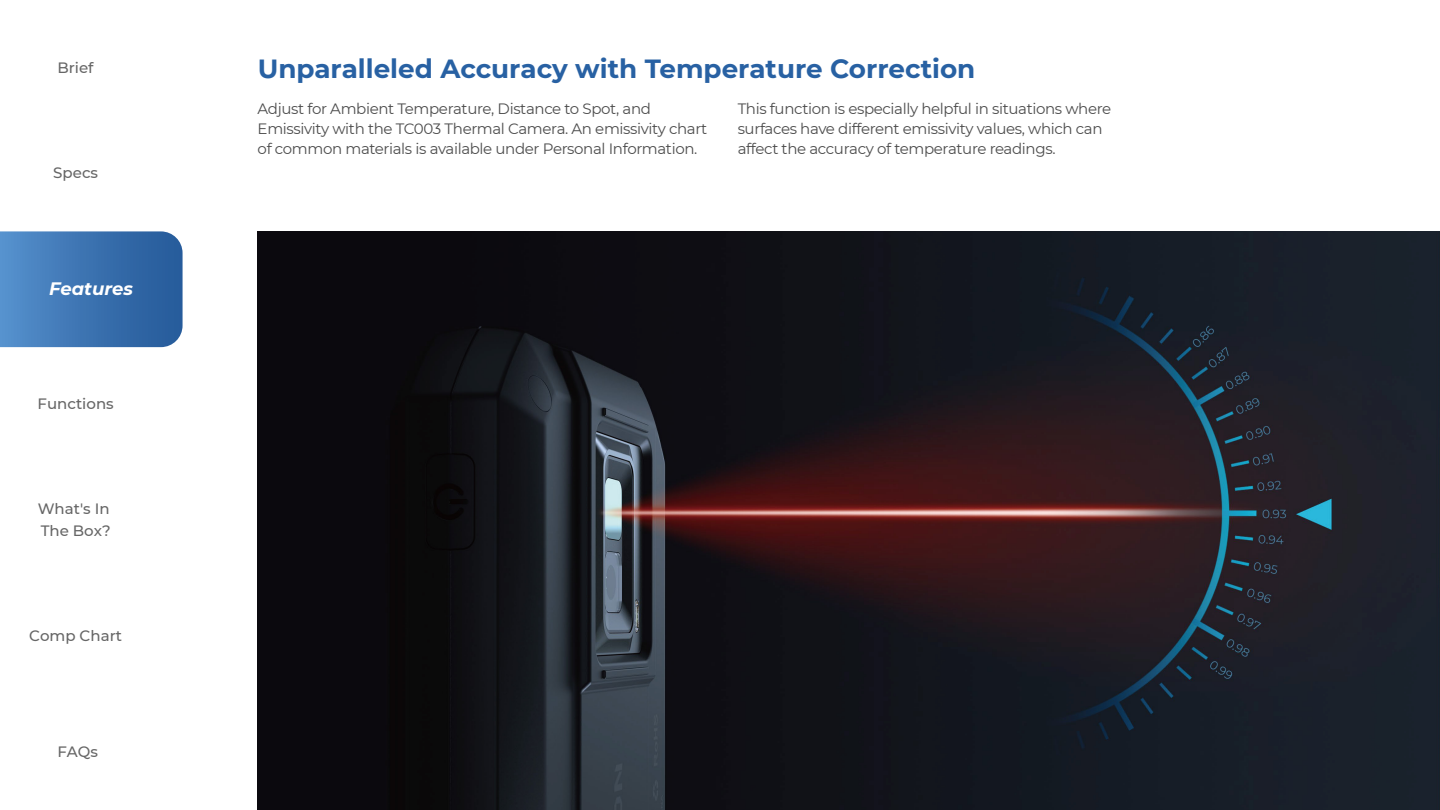
<style>
.page{position:relative;width:1440px;height:810px;background:#fff}
.page>*{position:absolute;margin:0;border:0;box-sizing:border-box;transform-origin:0 0}
.t1{font:700 26.25px "Montserrat";color:#2861a3}
.t2{font:italic 700 18px "Montserrat";color:#fff}
.t3{font:15px/20.2px "Montserrat";letter-spacing:-.025em;color:#4d4d4d}
.t4{font:500 15px/21.6px "Montserrat";color:#666}
</style>
<div class="page">
<img style="left:258px;top:231px;width:1182px;height:579px">
<svg style="left:0;top:231px;width:183px;height:116px;background:#3f75b2"></svg>
<p class="t4" style="left:57px;top:56px;width:38px">Brief</p>
<p class="t4" style="left:53px;top:161px;width:46px">Specs</p>
<p class="t2" style="left:49px;top:275px;width:86px">Features</p>
<p class="t4" style="left:38px;top:393px;width:78px">Functions</p>
<p class="t4" style="left:38px;top:498px;width:74px">What's In<br>The Box?</p>
<p class="t4" style="left:29px;top:624px;width:94px">Comp Chart</p>
<p class="t4" style="left:57px;top:740px;width:42px">FAQs</p>
<h1 class="t1" style="left:258px;top:49px;width:719px">Unparalleled Accuracy with Temperature Correction</h1>
<p class="t3" style="left:258px;top:98px;width:451px">Adjust for Ambient Temperature, Distance to Spot, and<br>Emissivity with the TC003 Thermal Camera. An emissivity chart of common materials is available under Personal Information.</p>
<p class="t3" style="left:738px;top:98px;width:375px">This function is especially helpful in situations where surfaces have different emissivity values, which can affect the accuracy of temperature readings.</p>
</div>
